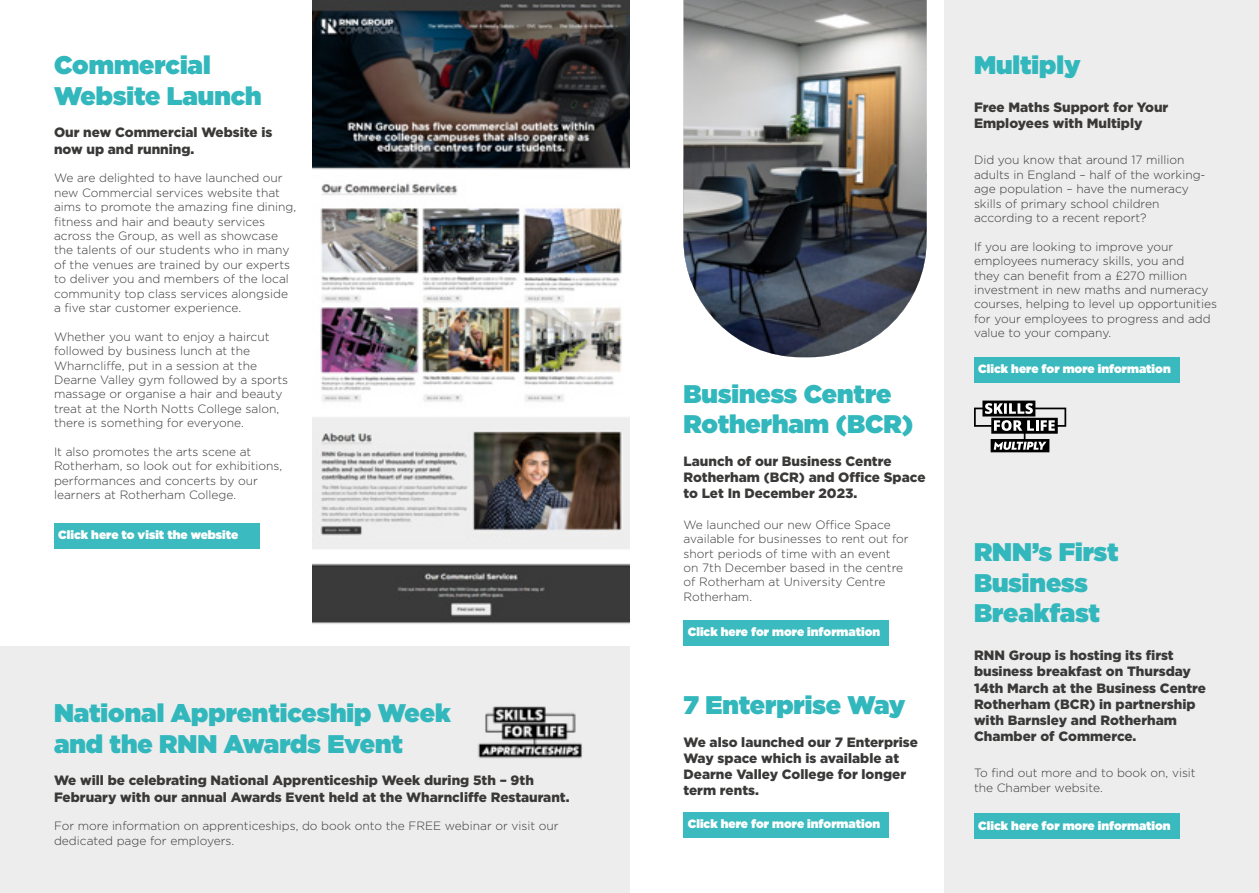
<style>
.page{position:relative;width:1259px;height:893px;background:#fff}
.page>*{position:absolute;margin:0;border:0;box-sizing:border-box;transform-origin:0 0}
.t1{font:900 25.5px/30.6px "Gotham";color:#31b7bc}
.t2{font:900 13.5px/16.2px "Gotham";color:#3a3938}
.t3{font:300 12px/14.4px "Gotham";color:#3a3938}
.t4{font:900 12px "Gotham";color:#fff}
</style>
<div class="page">
<div style="left:944px;top:0;width:315px;height:893px;background:#ededed"></div>
<div style="left:0;top:646px;width:629px;height:247px;background:#ededed"></div>
<div style="left:974px;top:357px;width:205px;height:25px;background:#3ab9be"></div>
<div style="left:683px;top:620px;width:206px;height:25px;background:#3bbabf"></div>
<div style="left:54px;top:523px;width:206px;height:25px;background:#3bbabf"></div>
<img style="left:313px;top:0;width:316px;height:624px">
<img style="left:478px;top:706px;width:104px;height:53px">
<img style="left:683px;top:0;width:243px;height:357px">
<svg style="left:974px;top:401px;width:92px;height:51px"></svg>
<div style="left:683px;top:812px;width:206px;height:25px;background:#3bbabf"></div>
<div style="left:974px;top:814px;width:205px;height:25px;background:#3ab9be"></div>
<h2 class="t1" style="left:54px;top:50px;width:209px">Commercial<br>Website Launch</h2>
<p class="t2" style="left:54px;top:124px;width:220px">Our new Commercial Website is now up and running.</p>
<p class="t3" style="left:54px;top:171px;width:244px">We are delighted to have launched our new Commercial services website that aims to promote the amazing fne dining, ftness and hair and beauty services across the Group, as well as showcase the talents of our students who in many of the venues are trained by our experts to deliver you and members of the local community top class services alongside a fve star customer experience.</p>
<p class="t3" style="left:54px;top:329px;width:236px">Whether you want to enjoy a haircut followed by business lunch at the Wharnclife, put in a session at the Dearne Valley gym followed by a sports massage or organise a hair and beauty treat at the North Notts College salon, there is something for everyone.</p>
<p class="t3" style="left:54px;top:444px;width:230px">It also promotes the arts scene at Rotherham, so look out for exhibitions, performances and concerts by our learners at Rotherham College.</p>
<p class="t4" style="left:58px;top:526px;width:181px">Click here to visit the website</p>
<h2 class="t1" style="left:54px;top:698px;width:398px">National Apprenticeship Week and the RNN Awards Event</h2>
<p class="t2" style="left:54px;top:772px;width:517px">We will be celebrating National Apprenticeship Week during 5th – 9th<br>February with our annual Awards Event held at the Wharnclife Restaurant.</p>
<p class="t3" style="left:54px;top:819px;width:506px">For more information on apprenticeships, do book onto the FREE webinar or visit our dedicated page for employers.</p>
<h2 class="t1" style="left:683px;top:378px;width:231px">Business Centre<br>Rotherham (BCR)</h2>
<p class="t2" style="left:683px;top:453px;width:243px">Launch of our Business Centre<br>Rotherham (BCR) and Ofce Space to Let In December 2023.</p>
<p class="t3" style="left:683px;top:517px;width:227px">We launched our new Ofce Space available for businesses to rent out for short periods of time with an event<br>on 7th December based in the centre of Rotherham at University Centre<br>Rotherham.</p>
<p class="t4" style="left:688px;top:623px;width:194px">Click here for more information</p>
<h2 class="t1" style="left:683px;top:689px;width:223px">7 Enterprise Way</h2>
<p class="t2" style="left:683px;top:733px;width:236px">We also launched our 7 Enterprise<br>Way space which is available at<br>Dearne Valley College for longer term rents.</p>
<h2 class="t1" style="left:974px;top:50px;width:108px">Multiply</h2>
<p class="t2" style="left:974px;top:99px;width:196px">Free Maths Support for Your<br>Employees with Multiply</p>
<p class="t3" style="left:974px;top:153px;width:233px">Did you know that around 17 million adults in England – half of the working&shy;age population – have the numeracy skills of primary school children according to a recent report?</p>
<p class="t3" style="left:974px;top:239px;width:244px">If you are looking to improve your employees numeracy skills, you and<br>they can beneft from a £270 million investment in new maths and numeracy courses, helping to level up opportunities for your employees to progress and add value to your company.</p>
<p class="t4" style="left:978px;top:360px;width:194px">Click here for more information</p>
<h2 class="t1" style="left:974px;top:536px;width:146px">RNN’s First<br>Business<br>Breakfast</h2>
<p class="t2" style="left:974px;top:647px;width:233px">RNN Group is hosting its frst business breakfast on Thursday<br>14th March at the Business Centre<br>Rotherham (BCR) in partnership with Barnsley and Rotherham<br>Chamber of Commerce.</p>
<p class="t3" style="left:974px;top:765px;width:223px">To fnd out more and to book on, visit the Chamber website.</p>
<p class="t4" style="left:688px;top:815px;width:194px">Click here for more information</p>
<p class="t4" style="left:978px;top:817px;width:194px">Click here for more information</p>
</div>
